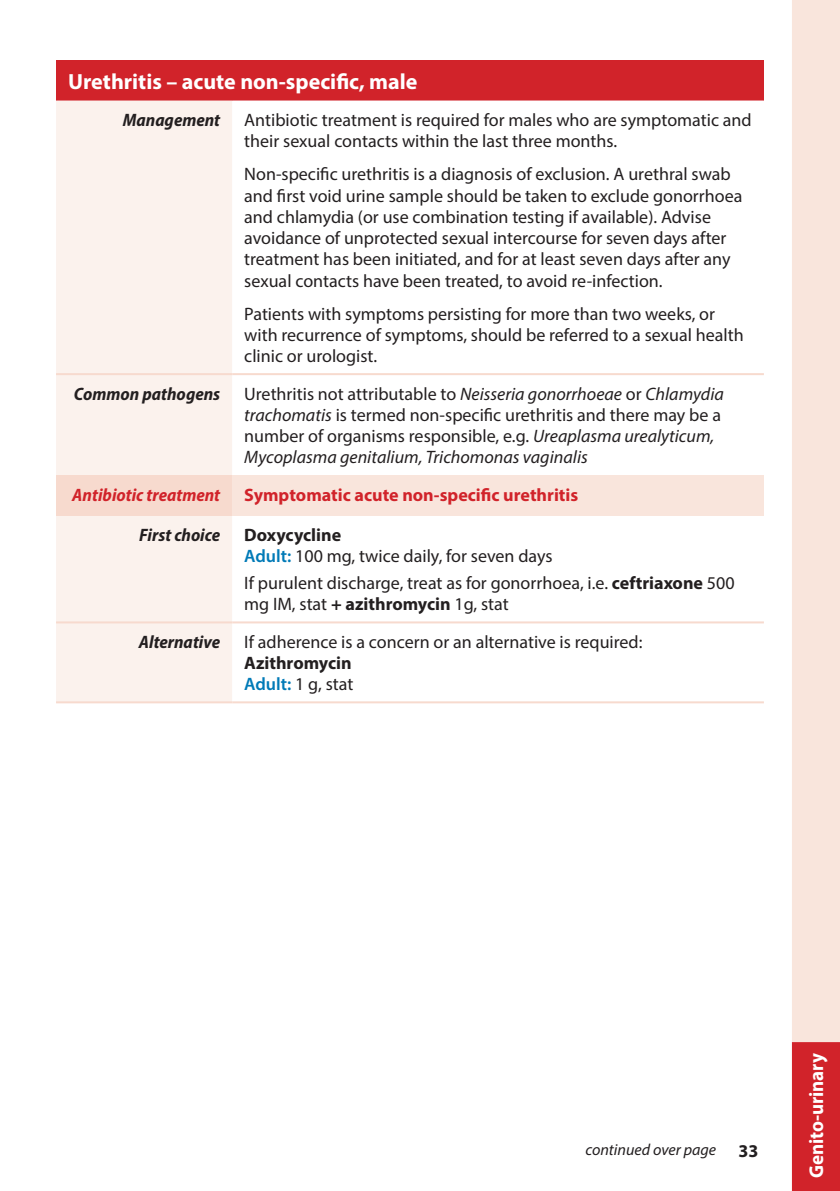
<style>
.page{position:relative;width:840px;height:1191px;background:#fff}
.page>*{position:absolute;margin:0;border:0;box-sizing:border-box;transform-origin:0 0}
.Condition{font:700 22px "Myriad Pro";color:#fff}
.t1{font:700 20px "Myriad Pro";letter-spacing:-.005em;color:#fff;scale:.95 1}
.Body{font:18px/21.2px "Myriad Pro";color:#231f20}
.Row_Heading{font:italic 700 semi-condensed 18px "Myriad Pro";color:#231f20}
.Row_Heading-2{font:700 18px "Myriad Pro";color:#d1232a}
.Body-2{font:700 18px "Myriad Pro";color:#231f20}
.Row_Heading-3{font:italic 700 semi-condensed 18px "Myriad Pro";color:#d1232a}
.Row_Heading-4{font:italic 16px "Myriad Pro";color:#231f20}
.s1{font-style:italic}
.s2{font-weight:600;color:#007ab7}
.s3{font-weight:700}
</style>
<div class="page">
<div style="left:56px;top:60px;width:707px;height:40px;background:#d1232a"></div>
<div style="left:56px;top:100px;width:176px;height:601px;background:#fbf2ed"></div>
<svg style="left:232px;top:100px;width:531px;height:524px"></svg>
<div style="left:56px;top:475px;width:176px;height:40px;background:#f7dace"></div>
<div style="left:232px;top:475px;width:531px;height:40px;background:#f9e5dc"></div>
<hr style="left:56px;top:701px;width:176px;height:2px;background:#f7dace">
<hr style="left:232px;top:701px;width:531px;height:2px;background:#f7dace">
<hr style="left:56px;top:373px;width:176px;height:2px;background:#f7dace">
<hr style="left:232px;top:373px;width:531px;height:2px;background:#f7dace">
<hr style="left:56px;top:621px;width:176px;height:2px;background:#f7dace">
<hr style="left:232px;top:621px;width:531px;height:2px;background:#f7dace">
<div style="left:792px;top:0;width:47px;height:1042px;background:#f9e5dc"></div>
<div style="left:791px;top:1042px;width:48px;height:149px;background:#d1232a"></div>
<p class="Condition" style="left:68px;top:67px;width:351px">Urethritis – acute non-specific, male</p>
<p class="Row_Heading" style="left:123px;top:108px;width:99px">Management</p>
<p class="Body" style="left:244px;top:109px;width:508px">Antibiotic treatment is required for males who are symptomatic and their sexual contacts within the last three months.</p>
<p class="Body" style="left:244px;top:163px;width:499px">Non-specific urethritis is a diagnosis of exclusion. A urethral swab and first void urine sample should be taken to exclude gonorrhoea and chlamydia (or use combination testing if available). Advise avoidance of unprotected sexual intercourse for seven days after treatment has been initiated, and for at least seven days after any sexual contacts have been treated, to avoid re-infection.</p>
<p class="Body" style="left:244px;top:303px;width:501px">Patients with symptoms persisting for more than two weeks, or with recurrence of symptoms, should be referred to a sexual health clinic or urologist.</p>
<p class="Row_Heading" style="left:74px;top:382px;width:148px">Common pathogens</p>
<p class="Body" style="left:244px;top:383px;width:481px">Urethritis not attributable to <span class="s1">Neisseria gonorrhoeae</span> or <span class="s1">Chlamydia trachomatis</span> is termed non-specific urethritis and there may be a number of organisms responsible, e.g. <span class="s1">Ureaplasma urealyticum, Mycoplasma genitalium, Trichomonas vaginalis</span></p>
<p class="Row_Heading-3" style="left:72px;top:483px;width:149px">Antibiotic treatment</p>
<p class="Row_Heading-2" style="left:244px;top:483px;width:335px">Symptomatic acute non-specific urethritis</p>
<p class="Row_Heading" style="left:139px;top:523px;width:82px">First choice</p>
<p class="Body-2" style="left:244px;top:523px;width:98px">Doxycycline</p>
<p class="Body" style="left:244px;top:545px;width:309px"><span class="s2">Adult:</span> 100 mg, twice daily, for seven days</p>
<p class="Body" style="left:244px;top:572px;width:491px">If purulent discharge, treat as for gonorrhoea, i.e. <span class="s3">ceftriaxone</span> 500 mg IM, stat <span class="s3">+ azithromycin</span> 1g, stat</p>
<p class="Row_Heading" style="left:139px;top:630px;width:83px">Alternative</p>
<p class="Body" style="left:244px;top:631px;width:399px">If adherence is a concern or an alternative is required:</p>
<p class="Body-2" style="left:244px;top:651px;width:109px">Azithromycin</p>
<p class="Body" style="left:244px;top:673px;width:110px"><span class="s2">Adult:</span> 1 g, stat</p>
<p class="Row_Heading-4" style="left:585px;top:1140px;width:132px">continued over page</p>
<p class="Body-2" style="left:738px;top:1139px;width:21px">33</p>
<p class="t1" style="left:803px;top:1178px;width:133px;rotate:-90deg">Genito-urinary</p>
</div>
